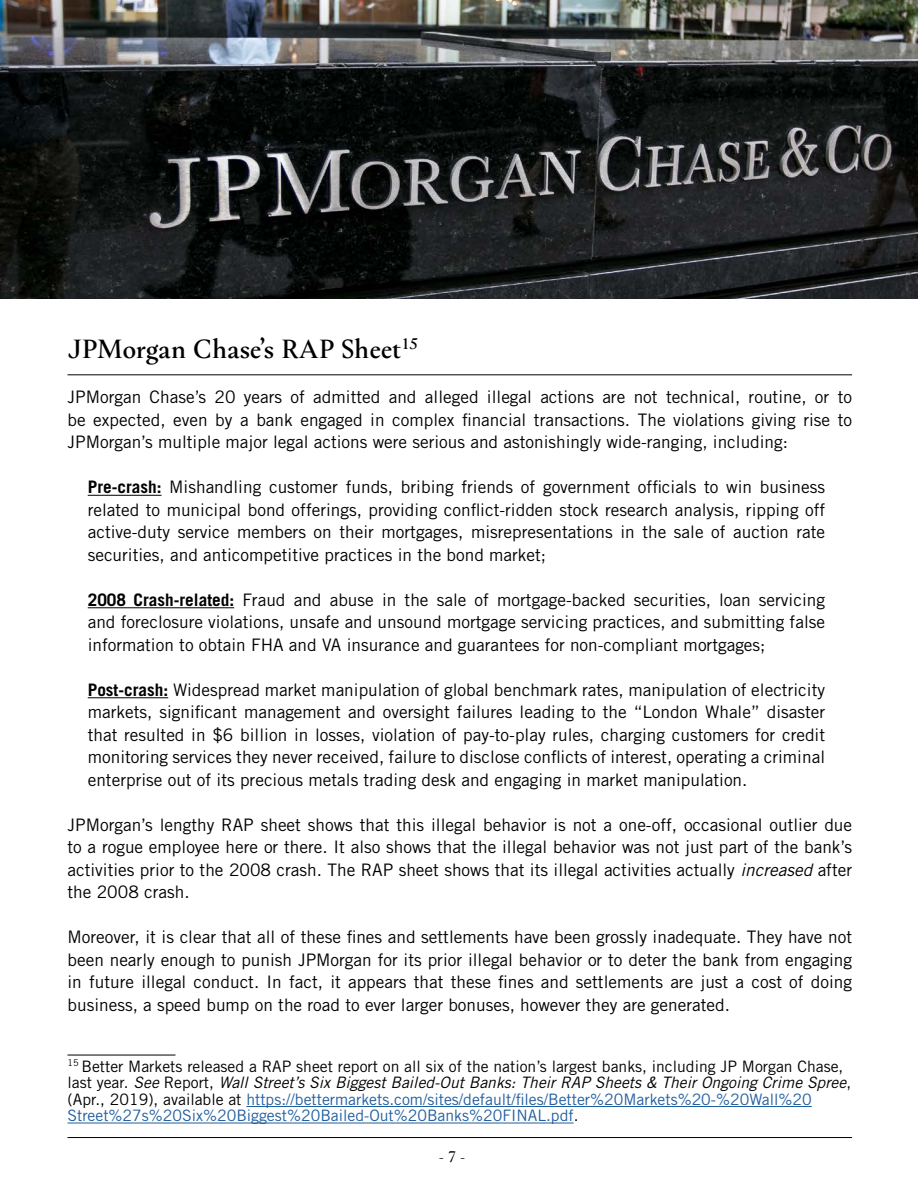
<style>
.page{position:relative;width:918px;height:1188px;background:#fff}
.page>*{position:absolute;margin:0;border:0;box-sizing:border-box;transform-origin:0 0}
.t1{font:600 28.5px "W Hermann";letter-spacing:-.01em;color:#000}
.t2{font:17.25px/22.5px "Trade Gothic LT Std";color:#000;text-align:justify}
.t3{font:16.5px "W Hermann";color:#000}
.t4{font:15.75px/16.5px "Trade Gothic LT Std";color:#215e9e}
.s1{font-weight:700}
.s2{font-style:italic}
.s3{color:#000}
.s4{font-style:italic;color:#000}
</style>
<div class="page">
<hr style="left:68px;top:1137px;width:784px;height:1px;background:#000">
<hr style="left:88px;top:495px;width:74px;height:1px;background:#000">
<hr style="left:88px;top:607px;width:146px;height:1px;background:#000">
<hr style="left:88px;top:697px;width:80px;height:1px;background:#000">
<hr style="left:68px;top:1055px;width:108px;height:1px;background:#000">
<hr style="left:246px;top:1106px;width:566px;height:1px;background:#215e9e">
<hr style="left:68px;top:1123px;width:506px;height:1px;background:#215e9e">
<hr style="left:68px;top:375px;width:784px;height:1px;background:#000">
<img style="left:0;top:0;width:918px;height:298px">
<h1 class="t1" style="left:68px;top:328px;width:352px">JPMorgan Chase’s RAP Sheet<sup>15</sup></h1>
<p class="t2" style="left:68px;top:386px;width:786px">JPMorgan Chase’s 20 years of admitted and alleged illegal actions are not technical, routine, or to be expected, even by a bank engaged in complex financial transactions. The violations giving rise to JPMorgan’s multiple major legal actions were serious and astonishingly wide-ranging, including:</p>
<p class="t2" style="left:88px;top:476px;width:739px"><span class="s1">Pre-crash:</span> Mishandling customer funds, bribing friends of government officials to win business related to municipal bond offerings, providing conflict-ridden stock research analysis, ripping off active-duty service members on their mortgages, misrepresentations in the sale of auction rate securities, and anticompetitive practices in the bond market;</p>
<p class="t2" style="left:88px;top:588px;width:739px"><span class="s1">2008 Crash-related:</span> Fraud and abuse in the sale of mortgage-backed securities, loan servicing and foreclosure violations, unsafe and unsound mortgage servicing practices, and submitting false information to obtain FHA and VA insurance and guarantees for non-compliant mortgages;</p>
<p class="t2" style="left:88px;top:678px;width:739px"><span class="s1">Post-crash:</span> Widespread market manipulation of global benchmark rates, manipulation of electricity markets, significant management and oversight failures leading to the “London Whale” disaster that resulted in $6 billion in losses, violation of pay-to-play rules, charging customers for credit monitoring services they never received, failure to disclose conflicts of interest, operating a criminal enterprise out of its precious metals trading desk and engaging in market manipulation.</p>
<p class="t2" style="left:68px;top:813px;width:786px">JPMorgan’s lengthy RAP sheet shows that this illegal behavior is not a one-off, occasional outlier due to a rogue employee here or there. It also shows that the illegal behavior was not just part of the bank’s activities prior to the 2008 crash. The RAP sheet shows that its illegal activities actually <span class="s2">increased</span> after the 2008 crash.</p>
<p class="t2" style="left:68px;top:925px;width:786px">Moreover, it is clear that all of these fines and settlements have been grossly inadequate. They have not been nearly enough to punish JPMorgan for its prior illegal behavior or to deter the bank from engaging in future illegal conduct. In fact, it appears that these fines and settlements are just a cost of doing business, a speed bump on the road to ever larger bonuses, however they are generated.</p>
<p class="t4" style="left:68px;top:1057px;width:785px"><sup>15</sup> <span class="s3">Better Markets released a RAP sheet report on all six of the nation’s largest banks, including JP Morgan Chase, last year.</span> <span class="s4">See</span> <span class="s3">Report,</span> <span class="s4">Wall Street’s Six Biggest Bailed-Out Banks: Their RAP Sheets &amp; Their Ongoing Crime Spree</span><span class="s3">, (Apr., 2019), available at</span> https://bettermarkets.com/sites/default/files/Better%20Markets%20-%20Wall%20<br>Street%27s%20Six%20Biggest%20Bailed-Out%20Banks%20FINAL.pdf<span class="s3">.</span></p>
<p class="t3" style="left:439px;top:1145px;width:28px">- 7 -</p>
</div>
